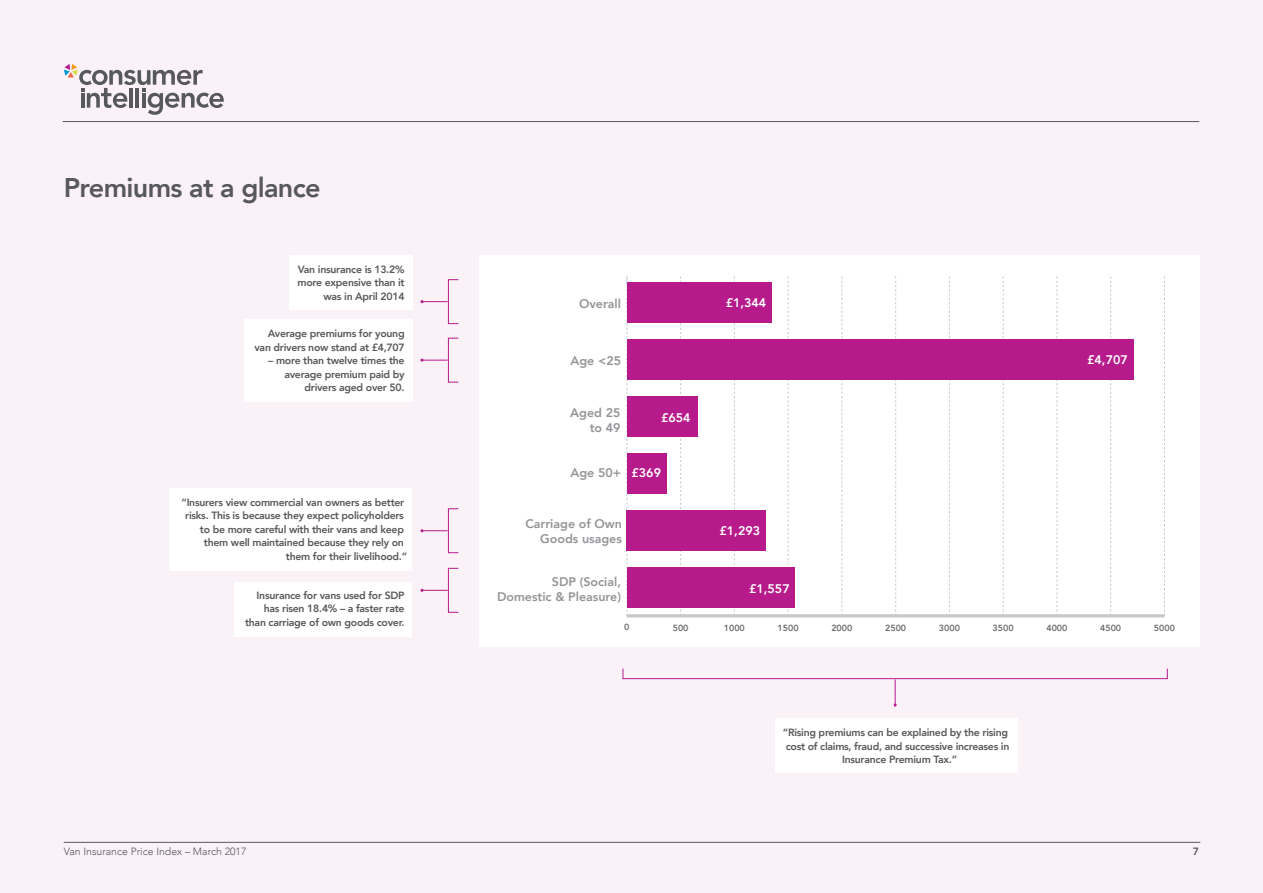
<style>
.page{position:relative;width:1263px;height:893px;background:#faf2f7}
.page>*{position:absolute;margin:0;border:0;box-sizing:border-box;transform-origin:0 0}
.t1{font:800 27px "Avenir";letter-spacing:-.025em;color:#57585a}
.t2{font:800 12.45px/15px "Avenir";color:#939598;text-align:right}
.t3{font:800 12.45px "Avenir";color:#fff}
.t4{font:800 10.5px/13.5px "Avenir";letter-spacing:-.025em;color:#58595b;text-align:right}
.t5{font:300 10.5px "Avenir";color:#58595b}
.t6{font:800 8.85px "Avenir";color:#6c6d70}
</style>
<div class="page">
<div style="left:479px;top:255px;width:720px;height:391px;background:#fff"></div>
<hr style="left:627px;top:614px;width:537px;height:3px;background:#c7c8ca">
<svg style="left:680px;top:276px;width:1px;height:338px"></svg>
<svg style="left:734px;top:276px;width:1px;height:338px"></svg>
<svg style="left:788px;top:276px;width:1px;height:336px"></svg>
<svg style="left:842px;top:276px;width:1px;height:336px"></svg>
<svg style="left:895px;top:276px;width:1px;height:338px"></svg>
<svg style="left:949px;top:276px;width:1px;height:338px"></svg>
<svg style="left:1003px;top:276px;width:1px;height:338px"></svg>
<svg style="left:1057px;top:276px;width:1px;height:336px"></svg>
<svg style="left:1110px;top:276px;width:1px;height:338px"></svg>
<svg style="left:1164px;top:276px;width:1px;height:340px"></svg>
<svg style="left:627px;top:276px;width:13px;height:339px"></svg>
<div style="left:627px;top:282px;width:144px;height:41px;background:#b61a8b"></div>
<div style="left:627px;top:339px;width:506px;height:41px;background:#b61a8b"></div>
<div style="left:627px;top:396px;width:70px;height:41px;background:#b61a8b"></div>
<div style="left:627px;top:453px;width:39px;height:41px;background:#b61a8b"></div>
<div style="left:627px;top:510px;width:139px;height:41px;background:#b61a8b"></div>
<div style="left:627px;top:567px;width:167px;height:41px;background:#b61a8b"></div>
<div style="left:244px;top:320px;width:168px;height:82px;background:#fff"></div>
<div style="left:289px;top:255px;width:123px;height:54px;background:#fff"></div>
<div style="left:170px;top:488px;width:242px;height:82px;background:#fff"></div>
<div style="left:775px;top:718px;width:243px;height:54px;background:#fff"></div>
<div style="left:234px;top:582px;width:178px;height:55px;background:#fff"></div>
<div style="left:448px;top:338px;width:11px;height:44px;border:1px solid #b61a8b"></div>
<div style="left:448px;top:279px;width:11px;height:45px;border:1px solid #b61a8b"></div>
<div style="left:448px;top:508px;width:11px;height:45px;border:1px solid #b61a8b"></div>
<div style="left:448px;top:568px;width:11px;height:45px;border:1px solid #b61a8b"></div>
<svg style="left:420px;top:359px;width:28px;height:3px"></svg>
<svg style="left:420px;top:300px;width:28px;height:3px"></svg>
<svg style="left:420px;top:529px;width:28px;height:3px"></svg>
<svg style="left:420px;top:589px;width:28px;height:3px"></svg>
<div style="left:623px;top:668px;width:545px;height:11px;border:1px solid #b61a8b"></div>
<svg style="left:894px;top:679px;width:3px;height:28px"></svg>
<hr style="left:63px;top:121px;width:1136px;height:1px;background:#58595b">
<hr style="left:64px;top:842px;width:1136px;height:1px;background:#58595b">
<svg style="left:64px;top:64px;width:160px;height:51px"></svg>
<p class="t1" style="left:64px;top:167px;width:258px">Premiums at a glance</p>
<p class="t4" style="left:298px;top:263px;width:109px">Van insurance is 13.2% more expensive than it was in April 2014</p>
<p class="t4" style="left:254px;top:327px;width:152px">Average premiums for young van drivers now stand at £4,707</p>
<p class="t4" style="left:268px;top:354px;width:138px">– more than twelve times the average premium paid by drivers aged over 50.</p>
<p class="t4" style="left:181px;top:495px;width:224px">“Insurers view commercial van owners as better</p>
<p class="t4" style="left:185px;top:509px;width:220px">risks. This is because they expect policyholders</p>
<p class="t4" style="left:200px;top:522px;width:206px">to be more careful with their vans and keep</p>
<p class="t4" style="left:204px;top:536px;width:202px">them well maintained because they rely on</p>
<p class="t4" style="left:286px;top:549px;width:123px">them for their livelihood.”</p>
<p class="t4" style="left:245px;top:588px;width:161px">Insurance for vans used for SDP has risen 18.4% – a faster rate than carriage of own goods cover.</p>
<p class="t2" style="left:579px;top:296px;width:44px">Overall</p>
<p class="t3" style="left:726px;top:292px;width:42px">£1,344</p>
<p class="t2" style="left:570px;top:353px;width:52px">Age &lt;25</p>
<p class="t2" style="left:570px;top:405px;width:52px">Aged 25 to 49</p>
<p class="t3" style="left:661px;top:408px;width:31px">£654</p>
<p class="t2" style="left:570px;top:466px;width:52px">Age 50+</p>
<p class="t3" style="left:631px;top:463px;width:31px">£369</p>
<p class="t2" style="left:525px;top:516px;width:98px">Carriage of Own<br>Goods usages</p>
<p class="t2" style="left:497px;top:574px;width:126px">SDP (Social,<br>Domestic &amp; Pleasure)</p>
<p class="t3" style="left:719px;top:521px;width:42px">£1,293</p>
<p class="t3" style="left:749px;top:579px;width:42px">£1,557</p>
<p class="t3" style="left:1087px;top:350px;width:42px">£4,707</p>
<p class="t6" style="left:624px;top:620px;width:7px">0</p>
<p class="t6" style="left:673px;top:621px;width:17px">500</p>
<p class="t6" style="left:724px;top:621px;width:23px">1000</p>
<p class="t6" style="left:778px;top:621px;width:23px">1500</p>
<p class="t6" style="left:831px;top:621px;width:23px">2000</p>
<p class="t6" style="left:885px;top:621px;width:23px">2500</p>
<p class="t6" style="left:939px;top:621px;width:23px">3000</p>
<p class="t6" style="left:993px;top:621px;width:23px">3500</p>
<p class="t6" style="left:1046px;top:621px;width:23px">4000</p>
<p class="t6" style="left:1100px;top:621px;width:23px">4500</p>
<p class="t6" style="left:1154px;top:621px;width:23px">5000</p>
<p class="t4" style="left:783px;top:726px;width:227px">“Rising premiums can be explained by the rising</p>
<p class="t4" style="left:786px;top:739px;width:225px">cost of claims, fraud, and successive increases in</p>
<p class="t4" style="left:842px;top:753px;width:117px">Insurance Premium Tax.”</p>
<p class="t5" style="left:64px;top:845px;width:184px">Van Insurance Price Index – March 2017</p>
<p class="t4" style="left:1193px;top:845px;width:8px">7</p>
</div>
